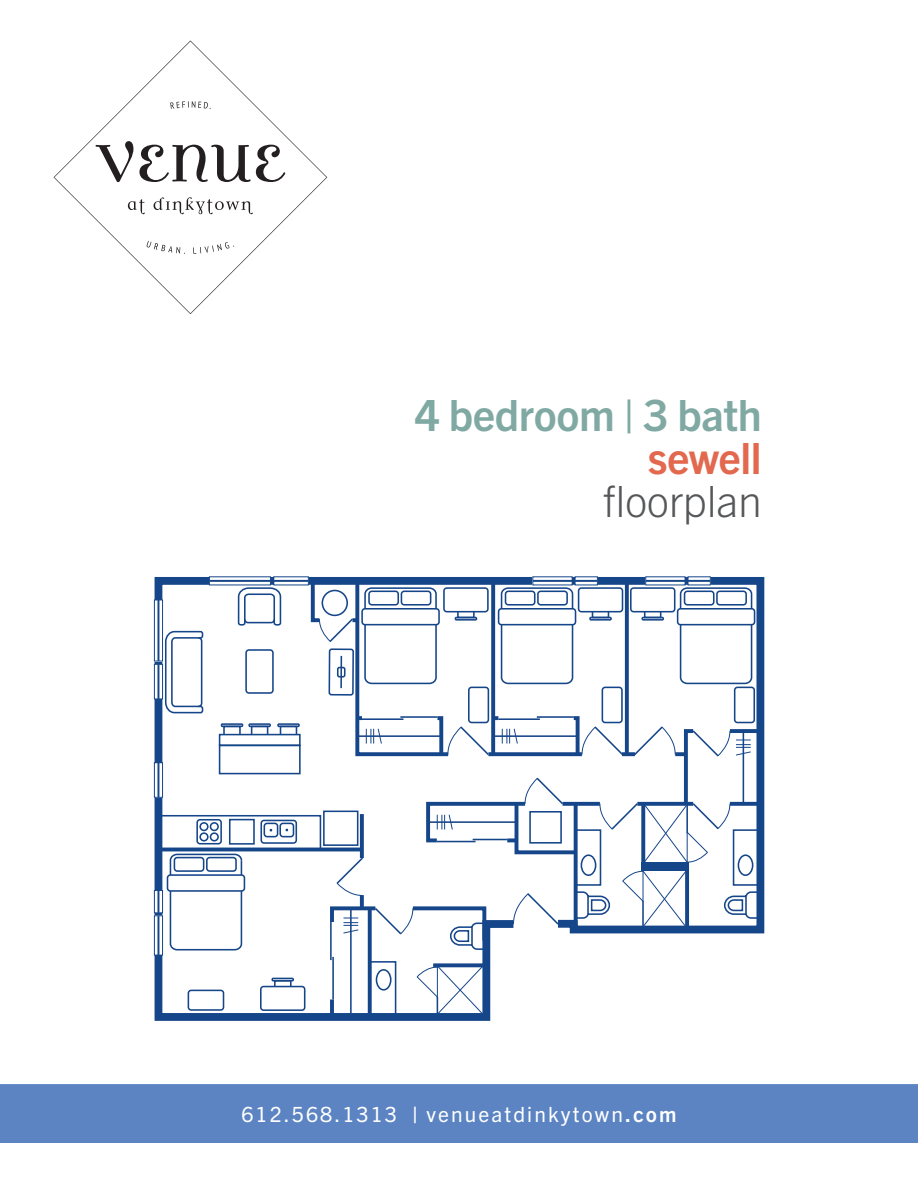
<style>
.page{position:relative;width:918px;height:1188px;background:#fff}
.page>*{position:absolute;margin:0;border:0;box-sizing:border-box;transform-origin:0 0}
.t1{font:700 43.2px "Trade Gothic Next LT Pro";letter-spacing:-.01em;color:#7fa9a2}
.t2{font:300 43.2px "Trade Gothic Next LT Pro";letter-spacing:-.01em;color:#555759}
.t3{font:700 43.2px "Trade Gothic Next LT Pro";letter-spacing:-.01em;color:#e2684e}
.t4{font:21px "Trade Gothic Next LT Pro";letter-spacing:.1em;color:#fff}
.s1{font-weight:800}
.s2{font-weight:700}
</style>
<div class="page">
<svg style="left:54px;top:40px;width:273px;height:274px"></svg>
<svg style="left:95px;top:141px;width:38px;height:42px"></svg>
<svg style="left:139px;top:145px;width:147px;height:37px"></svg>
<svg style="left:128px;top:199px;width:17px;height:15px"></svg>
<svg style="left:154px;top:197px;width:99px;height:17px"></svg>
<svg style="left:170px;top:101px;width:41px;height:8px"></svg>
<svg style="left:147px;top:241px;width:38px;height:13px"></svg>
<svg style="left:193px;top:242px;width:41px;height:12px"></svg>
<div style="left:0;top:1084px;width:918px;height:59px;background:#5c84c3"></div>
<svg style="left:153px;top:576px;width:612px;height:445px"></svg>
<hr style="left:330px;top:1000px;width:4px;height:17px;background:#16468a">
<svg style="left:433px;top:963px;width:51px;height:4px"></svg>
<div style="left:154px;top:600px;width:9px;height:61px;background:#fff"></div>
<div style="left:154px;top:600px;width:9px;height:61px;border:1px solid #16468a"></div>
<div style="left:154px;top:664px;width:9px;height:35px;background:#fff"></div>
<div style="left:154px;top:664px;width:9px;height:35px;border:1px solid #16468a"></div>
<div style="left:154px;top:763px;width:9px;height:34px;background:#fff"></div>
<div style="left:154px;top:762px;width:9px;height:36px;border:1px solid #16468a"></div>
<div style="left:154px;top:916px;width:9px;height:39px;background:#fff"></div>
<div style="left:154px;top:915px;width:9px;height:40px;border:1px solid #16468a"></div>
<hr style="left:157px;top:916px;width:2px;height:39px;background:#16468a">
<div style="left:154px;top:891px;width:9px;height:22px;background:#fff"></div>
<div style="left:154px;top:890px;width:9px;height:23px;border:1px solid #16468a"></div>
<hr style="left:330px;top:922px;width:2px;height:38px;background:#16468a">
<hr style="left:332px;top:957px;width:2px;height:43px;background:#16468a">
<hr style="left:368px;top:909px;width:4px;height:108px;background:#16468a">
<hr style="left:350px;top:909px;width:2px;height:108px;background:#16468a">
<div style="left:188px;top:990px;width:36px;height:21px;border:2px solid #16468a;border-radius:3px"></div>
<svg style="left:369px;top:960px;width:28px;height:58px"></svg>
<svg style="left:416px;top:965px;width:67px;height:54px"></svg>
<hr style="left:437px;top:966px;width:1px;height:32px;background:#16468a">
<div style="left:260px;top:986px;width:45px;height:25px;border:2px solid #16468a;border-radius:3px"></div>
<div style="left:274px;top:980px;width:18px;height:8px;border:2px solid #16468a"></div>
<div style="left:271px;top:978px;width:23px;height:4px;border:2px solid #16468a"></div>
<svg style="left:157px;top:577px;width:603px;height:374px"></svg>
<div style="left:529px;top:811px;width:33px;height:33px;border:2px solid #16468a"></div>
<h1 class="t1" style="left:415px;top:385px;width:348px">4 bedroom | 3 bath</h1>
<h1 class="t3" style="left:648px;top:428px;width:115px">sewell</h1>
<h1 class="t2" style="left:603px;top:472px;width:161px">floorplan</h1>
<p class="t4" style="left:241px;top:1099px;width:437px">612.568.1313 <span class="s1">|</span> venueatdinkytown<span class="s2">.com</span></p>
</div>
